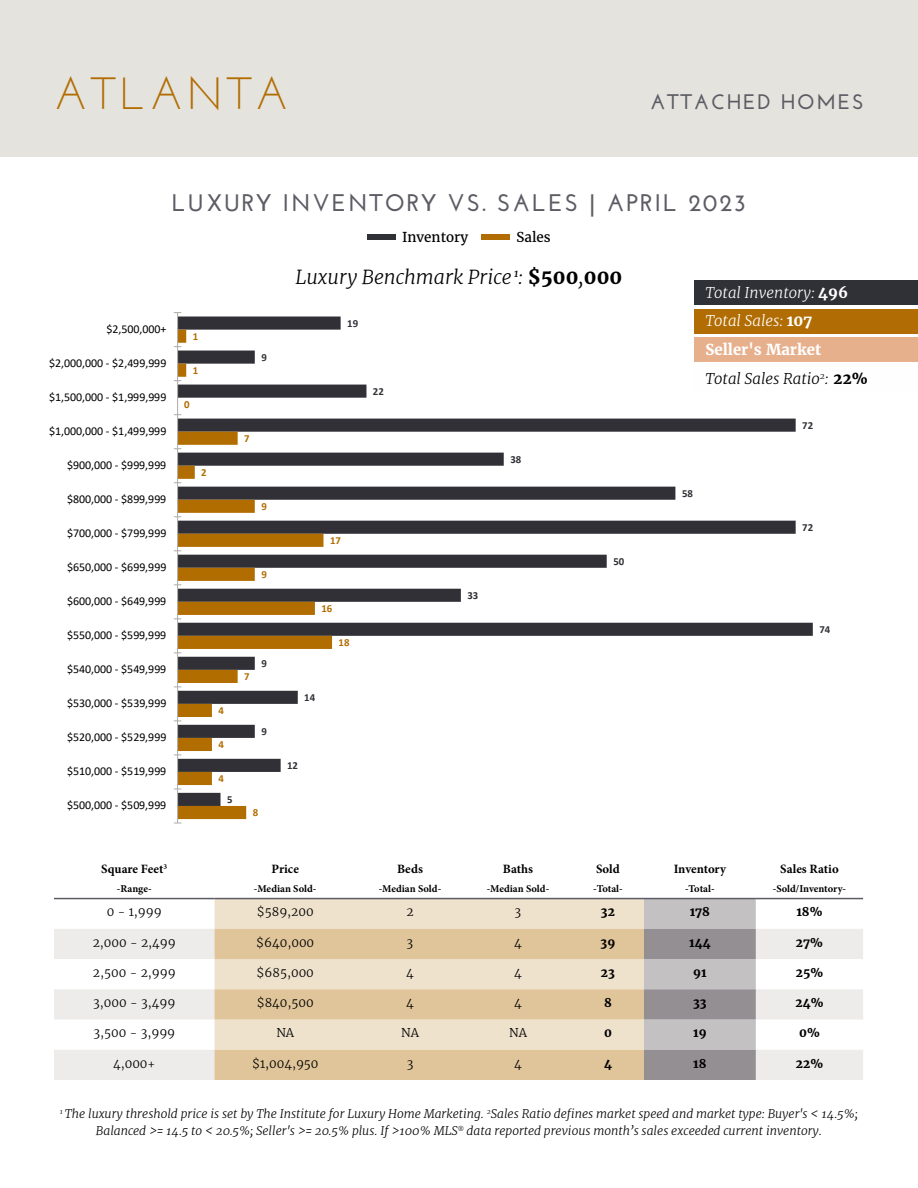
<style>
.page{position:relative;width:918px;height:1188px;background:#fff}
.page>*{position:absolute;margin:0;border:0;box-sizing:border-box;transform-origin:0 0}
.t1{font:45px "Josefin Sans";letter-spacing:.08em;color:#b16d03}
.t2{font:700 24px "Josefin Sans";letter-spacing:.08em;color:#5c5c65}
.t3{font:700 21px "Josefin Sans";letter-spacing:.08em;color:#5c5c65}
.t4{font:italic 300 19.5px "Merriweather";color:#000}
.t5{font:italic 300 15px/28.8px "Merriweather";color:#fff}
.t6{font:italic 300 15px "Merriweather";color:#000}
.t7{font:700 15px "Merriweather";color:#fff}
.t8{font:13.5px "Merriweather";color:#000}
.t9{font:700 12.75px "Minion Pro";color:#000}
.t10{font:12px "Calibri";color:#000}
.t11{font:italic 300 12px/16.5px "Merriweather";color:#000;text-align:center}
.t12{font:300 12px "Merriweather";color:#000}
.t13{font:700 12px "Merriweather";color:#000}
.t14{font:700 10.8px "Calibri";color:#303036}
.t15{font:700 10.8px "Calibri";color:#b26d01}
.t16{font:700 10.5px "Minion Pro";color:#000}
.s1{font-weight:700;font-style:normal}
</style>
<div class="page">
<div style="left:0;top:0;width:918px;height:158px;background:#e5e3dd"></div>
<svg style="left:178px;top:317px;width:635px;height:332px"></svg>
<svg style="left:178px;top:330px;width:154px;height:489px"></svg>
<hr style="left:177px;top:313px;width:1px;height:510px;background:#afabab">
<div style="left:367px;top:234px;width:29px;height:6px;background:#303037"></div>
<div style="left:482px;top:234px;width:28px;height:6px;background:#b16d03"></div>
<div style="left:215px;top:899px;width:429px;height:30px;background:#efe2cd"></div>
<svg style="left:54px;top:929px;width:809px;height:151px;fill:#edecea"></svg>
<svg style="left:215px;top:929px;width:429px;height:151px;background:#e6d0ae"></svg>
<svg style="left:644px;top:899px;width:112px;height:181px;background:#aca8ab"></svg>
<hr style="left:54px;top:898px;width:161px;height:1px;background:#5c5c65">
<hr style="left:215px;top:898px;width:141px;height:1px;background:#5c5c65">
<hr style="left:356px;top:898px;width:108px;height:1px;background:#5c5c65">
<hr style="left:464px;top:898px;width:108px;height:1px;background:#5c5c65">
<hr style="left:572px;top:898px;width:72px;height:1px;background:#5c5c65">
<hr style="left:644px;top:898px;width:112px;height:1px;background:#5c5c65">
<hr style="left:756px;top:898px;width:107px;height:1px;background:#5c5c65">
<div style="left:694px;top:338px;width:224px;height:24px;background:#e7b08d"></div>
<div style="left:694px;top:280px;width:224px;height:25px;background:#303037"></div>
<div style="left:694px;top:309px;width:224px;height:25px;background:#b16d03"></div>
<div style="left:694px;top:366px;width:224px;height:25px;background:#fefefe"></div>
<h1 class="t1" style="left:54px;top:65px;width:236px">ATLANTA</h1>
<h3 class="t3" style="left:650px;top:89px;width:215px">ATTACHED HOMES</h3>
<h2 class="t2" style="left:172px;top:189px;width:576px">LUXURY INVENTORY VS. SALES | APRIL 2023</h2>
<p class="t10" style="left:106px;top:321px;width:62px">$2,500,000+</p>
<p class="t10" style="left:49px;top:355px;width:119px">$2,000,000 - $2,499,999</p>
<p class="t10" style="left:49px;top:389px;width:119px">$1,500,000 - $1,999,999</p>
<p class="t10" style="left:49px;top:423px;width:119px">$1,000,000 - $1,499,999</p>
<p class="t10" style="left:67px;top:457px;width:101px">$900,000 - $999,999</p>
<p class="t10" style="left:67px;top:491px;width:101px">$800,000 - $899,999</p>
<p class="t10" style="left:67px;top:525px;width:101px">$700,000 - $799,999</p>
<p class="t10" style="left:67px;top:559px;width:101px">$650,000 - $699,999</p>
<p class="t10" style="left:67px;top:593px;width:101px">$600,000 - $649,999</p>
<p class="t10" style="left:67px;top:627px;width:101px">$550,000 - $599,999</p>
<p class="t10" style="left:67px;top:661px;width:101px">$540,000 - $549,999</p>
<p class="t10" style="left:67px;top:695px;width:101px">$530,000 - $539,999</p>
<p class="t10" style="left:67px;top:729px;width:101px">$520,000 - $529,999</p>
<p class="t10" style="left:67px;top:763px;width:101px">$510,000 - $519,999</p>
<p class="t10" style="left:67px;top:797px;width:101px">$500,000 - $509,999</p>
<p class="t15" style="left:193px;top:329px;width:7px">1</p>
<p class="t15" style="left:193px;top:363px;width:7px">1</p>
<p class="t15" style="left:184px;top:397px;width:7px">0</p>
<p class="t15" style="left:201px;top:465px;width:7px">2</p>
<p class="t14" style="left:261px;top:350px;width:7px">9</p>
<p class="t15" style="left:244px;top:431px;width:7px">7</p>
<p class="t15" style="left:261px;top:499px;width:7px">9</p>
<p class="t15" style="left:261px;top:567px;width:7px">9</p>
<p class="t15" style="left:218px;top:703px;width:7px">4</p>
<p class="t15" style="left:218px;top:737px;width:7px">4</p>
<p class="t15" style="left:218px;top:771px;width:7px">4</p>
<p class="t14" style="left:227px;top:792px;width:7px">5</p>
<p class="t15" style="left:244px;top:669px;width:7px">7</p>
<p class="t14" style="left:261px;top:656px;width:7px">9</p>
<p class="t14" style="left:261px;top:724px;width:7px">9</p>
<p class="t15" style="left:253px;top:805px;width:7px">8</p>
<p class="t8" style="left:402px;top:229px;width:68px">Inventory</p>
<p class="t8" style="left:516px;top:229px;width:36px">Sales</p>
<h3 class="t4" style="left:296px;top:265px;width:328px">Luxury Benchmark Price <sup>1</sup>: <span class="s1">$500</span>,<span class="s1">000</span></h3>
<p class="t14" style="left:347px;top:315px;width:12px">19</p>
<p class="t14" style="left:373px;top:384px;width:12px">22</p>
<p class="t15" style="left:330px;top:533px;width:12px">17</p>
<p class="t15" style="left:321px;top:601px;width:12px">16</p>
<p class="t14" style="left:304px;top:690px;width:12px">14</p>
<p class="t15" style="left:339px;top:635px;width:12px">18</p>
<p class="t14" style="left:287px;top:758px;width:12px">12</p>
<p class="t14" style="left:510px;top:452px;width:12px">38</p>
<p class="t14" style="left:467px;top:588px;width:12px">33</p>
<p class="t14" style="left:613px;top:554px;width:12px">50</p>
<p class="t9" style="left:101px;top:860px;width:67px">Square Feet<sup>3</sup></p>
<p class="t16" style="left:117px;top:882px;width:36px">-Range-</p>
<p class="t9" style="left:272px;top:860px;width:29px">Price</p>
<p class="t16" style="left:254px;top:882px;width:64px">-Median Sold-</p>
<p class="t9" style="left:397px;top:860px;width:27px">Beds</p>
<p class="t16" style="left:379px;top:882px;width:64px">-Median Sold-</p>
<p class="t9" style="left:503px;top:860px;width:32px">Baths</p>
<p class="t16" style="left:487px;top:882px;width:64px">-Median Sold-</p>
<p class="t9" style="left:596px;top:860px;width:25px">Sold</p>
<p class="t16" style="left:593px;top:882px;width:31px">-Total-</p>
<p class="t5" style="left:705px;top:278px;width:144px">Total Inventory: <span class="s1">496<br></span>Total Sales: <span class="s1">107</span></p>
<p class="t7" style="left:705px;top:340px;width:117px">Seller's Market</p>
<p class="t6" style="left:705px;top:369px;width:164px">Total Sales Ratio<sup>2</sup>: <span class="s1">22%</span></p>
<p class="t14" style="left:682px;top:486px;width:12px">58</p>
<p class="t14" style="left:802px;top:418px;width:12px">72</p>
<p class="t14" style="left:802px;top:520px;width:12px">72</p>
<p class="t14" style="left:819px;top:622px;width:12px">74</p>
<p class="t9" style="left:674px;top:860px;width:54px">Inventory</p>
<p class="t16" style="left:685px;top:882px;width:31px">-Total-</p>
<p class="t9" style="left:780px;top:860px;width:60px">Sales Ratio</p>
<p class="t16" style="left:773px;top:882px;width:75px">-Sold/Inventory-</p>
<p class="t12" style="left:107px;top:905px;width:56px">0 - 1,999</p>
<p class="t12" style="left:257px;top:905px;width:58px">$589,200</p>
<p class="t12" style="left:406px;top:905px;width:9px">2</p>
<p class="t12" style="left:515px;top:905px;width:8px">3</p>
<p class="t13" style="left:601px;top:905px;width:16px">32</p>
<p class="t13" style="left:690px;top:905px;width:22px">178</p>
<p class="t13" style="left:796px;top:905px;width:28px">18%</p>
<p class="t12" style="left:93px;top:935px;width:84px">2,000 - 2,499</p>
<p class="t12" style="left:256px;top:935px;width:59px">$640,000</p>
<p class="t12" style="left:407px;top:935px;width:8px">3</p>
<p class="t12" style="left:514px;top:935px;width:9px">4</p>
<p class="t13" style="left:601px;top:935px;width:16px">39</p>
<p class="t13" style="left:689px;top:935px;width:23px">144</p>
<p class="t13" style="left:796px;top:935px;width:29px">27%</p>
<p class="t12" style="left:93px;top:965px;width:84px">2,500 - 2,999</p>
<p class="t12" style="left:257px;top:965px;width:59px">$685,000</p>
<p class="t12" style="left:406px;top:965px;width:9px">4</p>
<p class="t12" style="left:514px;top:965px;width:9px">4</p>
<p class="t13" style="left:601px;top:965px;width:16px">23</p>
<p class="t13" style="left:693px;top:965px;width:15px">91</p>
<p class="t13" style="left:796px;top:965px;width:29px">25%</p>
<p class="t12" style="left:93px;top:995px;width:84px">3,000 - 3,499</p>
<p class="t12" style="left:257px;top:995px;width:58px">$840,500</p>
<p class="t12" style="left:406px;top:995px;width:9px">4</p>
<p class="t12" style="left:514px;top:995px;width:9px">4</p>
<p class="t13" style="left:604px;top:995px;width:9px">8</p>
<p class="t13" style="left:693px;top:995px;width:15px">33</p>
<p class="t13" style="left:795px;top:995px;width:30px">24%</p>
<p class="t12" style="left:93px;top:1026px;width:83px">3,500 - 3,999</p>
<p class="t12" style="left:276px;top:1026px;width:19px">NA</p>
<p class="t12" style="left:401px;top:1026px;width:19px">NA</p>
<p class="t12" style="left:509px;top:1026px;width:19px">NA</p>
<p class="t13" style="left:604px;top:1026px;width:9px">0</p>
<p class="t13" style="left:693px;top:1026px;width:15px">19</p>
<p class="t13" style="left:799px;top:1026px;width:22px">0%</p>
<p class="t12" style="left:113px;top:1056px;width:44px">4,000+</p>
<p class="t12" style="left:252px;top:1056px;width:68px">$1,004,950</p>
<p class="t12" style="left:407px;top:1056px;width:8px">3</p>
<p class="t12" style="left:514px;top:1056px;width:9px">4</p>
<p class="t13" style="left:604px;top:1056px;width:9px">4</p>
<p class="t13" style="left:693px;top:1056px;width:15px">18</p>
<p class="t13" style="left:796px;top:1056px;width:29px">22%</p>
<p class="t11" style="left:60px;top:1106px;width:800px"><sup>1</sup> The luxury threshold price is set by The Institute for Luxury Home Marketing. <sup>2</sup>Sales Ratio defines market speed and market type: Buyer's &lt; 14.5%;<br>Balanced &gt;= 14.5 to &lt; 20.5%; Seller's &gt;= 20.5% plus. If &gt;100% MLS<sup>®</sup> data reported previous month’s sales exceeded current inventory.</p>
</div>
